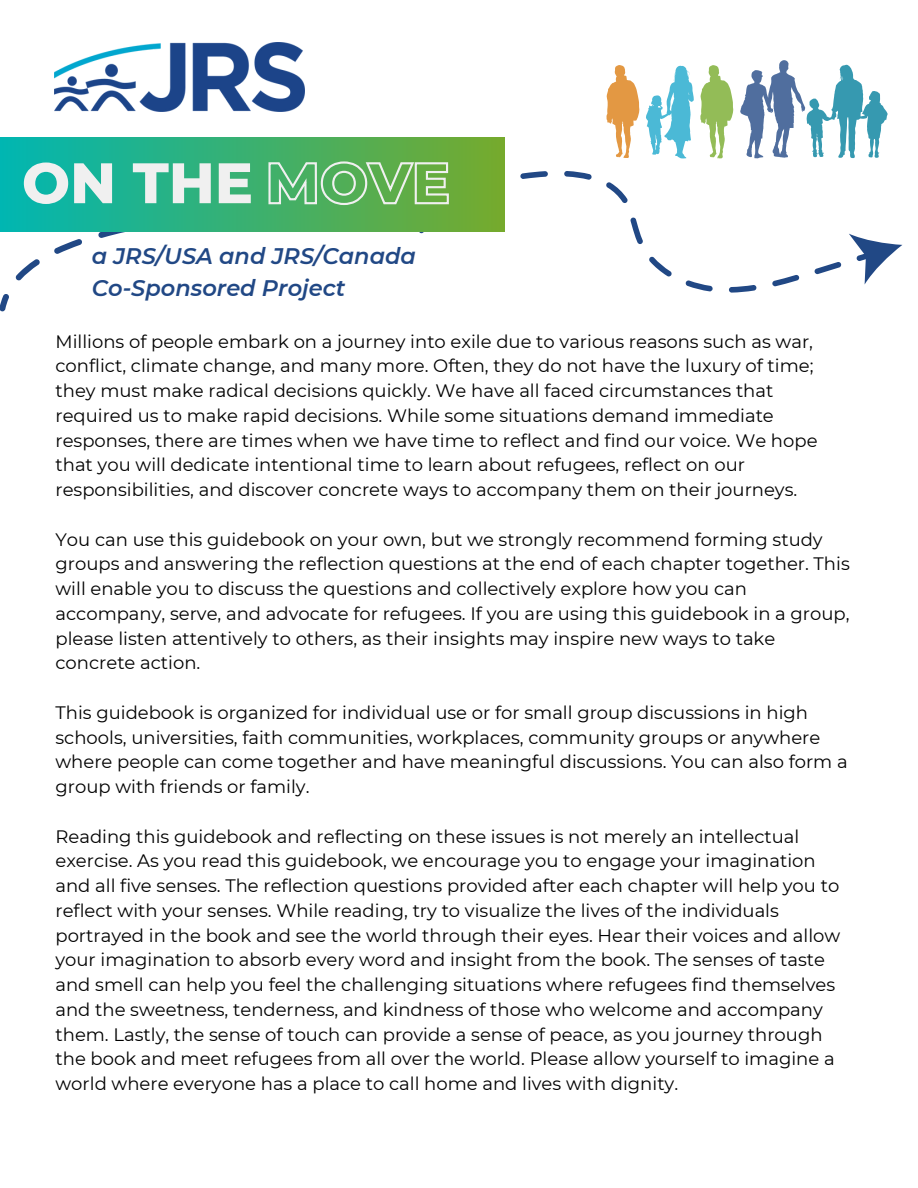
<style>
.page{position:relative;width:918px;height:1188px;background:#fff}
.page>*{position:absolute;margin:0;border:0;box-sizing:border-box;transform-origin:0 0}
.t1{font:800 57px "Montserrat";color:#f0f0f0}
.t2{font:italic 600 22.5px/31.5px "Montserrat";color:#214885}
.t3{font:18px/24.8px "Montserrat";color:#000}
.s1{color:rgb(0 0 0/0)}
</style>
<div class="page">
<svg style="left:520px;top:171px;width:321px;height:121px"></svg>
<svg style="left:849px;top:234px;width:53px;height:51px"></svg>
<div style="left:0;top:138px;width:505px;height:94px;background:linear-gradient(to right,#00b6b2,#76aa2c)"></div>
<svg style="left:0;top:221px;width:174px;height:91px"></svg>
<svg style="left:646px;top:66px;width:47px;height:92px"></svg>
<svg style="left:700px;top:65px;width:33px;height:93px"></svg>
<svg style="left:740px;top:60px;width:148px;height:98px"></svg>
<svg style="left:606px;top:65px;width:33px;height:93px"></svg>
<img style="left:55px;top:43px;width:250px;height:69px">
<svg style="left:267px;top:160px;width:183px;height:46px;background:#76bc75"></svg>
<p class="t1" style="left:22px;top:148px;width:430px">ON THE <span class="s1">MOVE</span></p>
<p class="t2" style="left:92px;top:241px;width:326px">a JRS/USA and JRS/Canada<br>Co-Sponsored Project</p>
<p class="t3" style="left:56px;top:329px;width:764px">Millions of people embark on a journey into exile due to various reasons such as war, conflict, climate change, and many more. Often, they do not have the luxury of time; they must make radical decisions quickly. We have all faced circumstances that required us to make rapid decisions. While some situations demand immediate responses, there are times when we have time to reflect and find our voice. We hope that you will dedicate intentional time to learn about refugees, reflect on our responsibilities, and discover concrete ways to accompany them on their journeys.</p>
<p class="t3" style="left:56px;top:527px;width:796px">You can use this guidebook on your own, but we strongly recommend forming study groups and answering the reflection questions at the end of each chapter together. This will enable you to discuss the questions and collectively explore how you can accompany, serve, and advocate for refugees. If you are using this guidebook in a group, please listen attentively to others, as their insights may inspire new ways to take concrete action.</p>
<h1 class="t3" style="left:56px;top:700px;width:794px">This guidebook is organized for individual use or for small group discussions in high schools, universities, faith communities, workplaces, community groups or anywhere where people can come together and have meaningful discussions. You can also form a group with friends or family.</h1>
<h1 class="t3" style="left:56px;top:824px;width:786px">Reading this guidebook and reflecting on these issues is not merely an intellectual exercise. As you read this guidebook, we encourage you to engage your imagination and all five senses. The reflection questions provided after each chapter will help you to reflect with your senses. While reading, try to visualize the lives of the individuals portrayed in the book and see the world through their eyes. Hear their voices and allow your imagination to absorb every word and insight from the book. The senses of taste and smell can help you feel the challenging situations where refugees find themselves and the sweetness, tenderness, and kindness of those who welcome and accompany them. Lastly, the sense of touch can provide a sense of peace, as you journey through the book and meet refugees from all over the world. Please allow yourself to imagine a world where everyone has a place to call home and lives with dignity.</h1>
</div>
